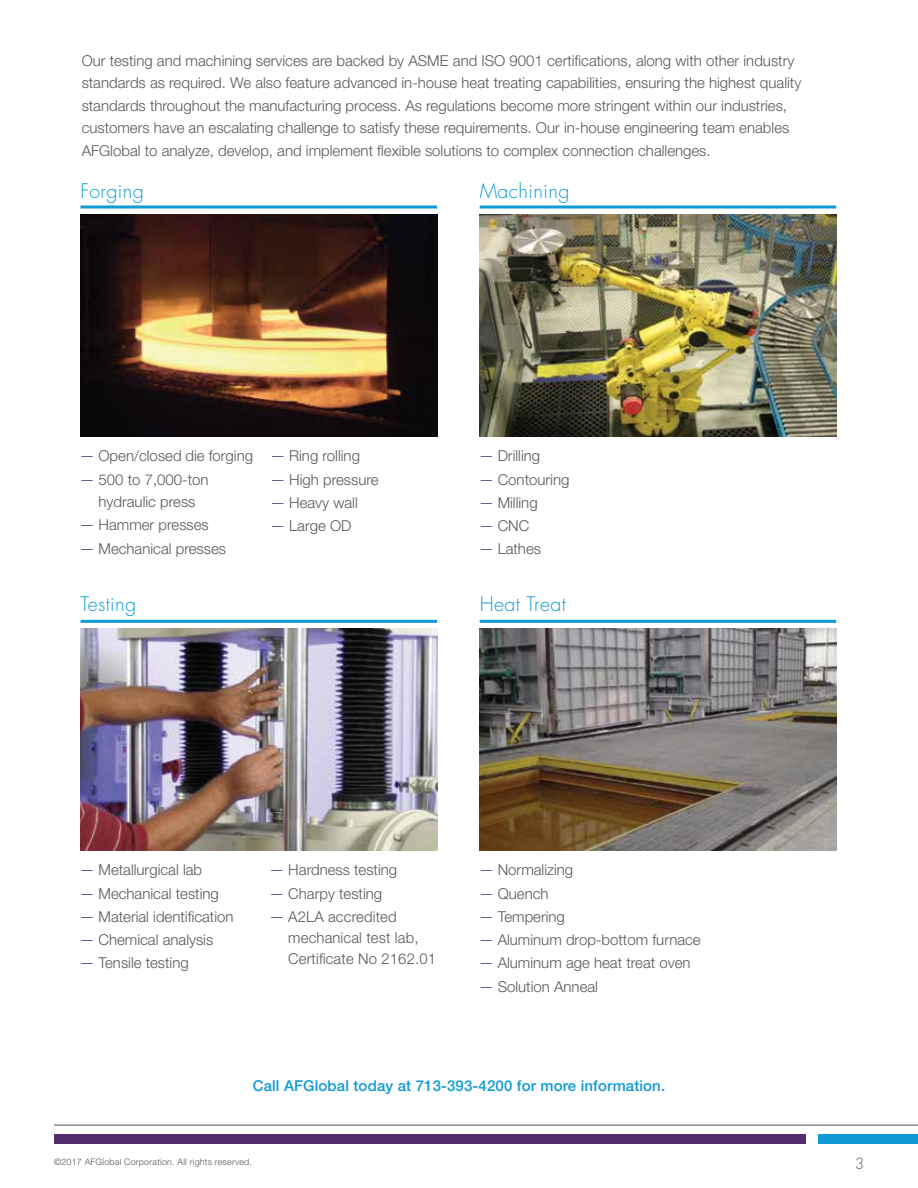
<style>
.page{position:relative;width:918px;height:1188px;background:#fff}
.page>*{position:absolute;margin:0;border:0;box-sizing:border-box;transform-origin:0 0}
.t1{font:300 19.5px "Futura";letter-spacing:.02em;color:#0f9ad6}
.t2{font:300 15px/22.5px "Helvetica Neue";color:#58585a}
.t3{font:500 15px "Helvetica Neue";letter-spacing:.01em;color:#0f9ad6}
.t4{font:300 15px "Futura";color:#58585a}
.t5{font:300 9px "Helvetica Neue";letter-spacing:.02em;color:#58585a}
.s1{font-family:"Gotham";color:#532d6d}
</style>
<div class="page">
<div style="left:818px;top:1134px;width:100px;height:9px;background:#0f9ad6"></div>
<div style="left:54px;top:1134px;width:752px;height:9px;background:#532d6d"></div>
<hr style="left:54px;top:1125px;width:864px;height:1px;background:#495966">
<img style="left:81px;top:215px;width:356px;height:221px">
<img style="left:480px;top:215px;width:356px;height:221px">
<hr style="left:81px;top:206px;width:356px;height:3px;background:#0f9ad6">
<hr style="left:480px;top:206px;width:356px;height:3px;background:#0f9ad6">
<hr style="left:81px;top:620px;width:356px;height:3px;background:#0f9ad6">
<hr style="left:480px;top:620px;width:356px;height:3px;background:#0f9ad6">
<img style="left:81px;top:629px;width:356px;height:221px">
<img style="left:480px;top:629px;width:356px;height:221px">
<p class="t2" style="left:82px;top:49px;width:721px">Our testing and machining services are backed by ASME and ISO 9001 certifications, along with other industry standards as required. We also feature advanced in-house heat treating capabilities, ensuring the highest quality standards throughout the manufacturing process. As regulations become more stringent within our industries, customers have an escalating challenge to satisfy these requirements. Our in-house engineering team enables AFGlobal to analyze, develop, and implement flexible solutions to complex connection challenges.</p>
<h1 class="t1" style="left:81px;top:178px;width:65px">Forging</h1>
<h1 class="t1" style="left:480px;top:178px;width:91px">Machining</h1>
<p class="t2" style="left:81px;top:445px;width:174px"><span class="s1">—</span> Open/closed die forging</p>
<p class="t2" style="left:81px;top:468px;width:130px;text-align:center"><span class="s1">—</span> 500 to 7,000-ton hydraulic press</p>
<p class="t2" style="left:81px;top:514px;width:130px"><span class="s1">—</span> Hammer presses</p>
<p class="t2" style="left:81px;top:537px;width:147px"><span class="s1">—</span> Mechanical presses</p>
<p class="t2" style="left:271px;top:445px;width:90px"><span class="s1">—</span> Ring rolling</p>
<p class="t2" style="left:271px;top:468px;width:109px"><span class="s1">—</span> High pressure</p>
<p class="t2" style="left:271px;top:491px;width:88px"><span class="s1">—</span> Heavy wall</p>
<p class="t2" style="left:271px;top:514px;width:82px"><span class="s1">—</span> Large OD</p>
<p class="t2" style="left:480px;top:445px;width:62px"><span class="s1">—</span> Drilling</p>
<p class="t2" style="left:480px;top:468px;width:91px"><span class="s1">—</span> Contouring</p>
<p class="t2" style="left:480px;top:491px;width:59px"><span class="s1">—</span> Milling</p>
<p class="t2" style="left:480px;top:514px;width:51px"><span class="s1">—</span> CNC</p>
<p class="t2" style="left:480px;top:538px;width:63px"><span class="s1">—</span> Lathes</p>
<h1 class="t1" style="left:81px;top:592px;width:57px">Testing</h1>
<h1 class="t1" style="left:480px;top:592px;width:88px">Heat Treat</h1>
<p class="t2" style="left:81px;top:858px;width:123px"><span class="s1">—</span> Metallurgical lab</p>
<p class="t2" style="left:81px;top:882px;width:140px"><span class="s1">—</span> Mechanical testing</p>
<p class="t2" style="left:81px;top:905px;width:155px"><span class="s1">—</span> Material identification</p>
<p class="t2" style="left:81px;top:928px;width:134px"><span class="s1">—</span> Chemical analysis</p>
<p class="t2" style="left:81px;top:951px;width:110px"><span class="s1">—</span> Tensile testing</p>
<p class="t2" style="left:270px;top:858px;width:128px"><span class="s1">—</span> Hardness testing</p>
<p class="t2" style="left:270px;top:882px;width:113px"><span class="s1">—</span> Charpy testing</p>
<p class="t2" style="left:288px;top:906px;width:149px;line-height:21px;text-indent:-18px"><span class="s1">—</span> A2LA accredited mechanical test lab,<br>Certificate No 2162.01</p>
<p class="t2" style="left:480px;top:858px;width:95px"><span class="s1">—</span> Normalizing</p>
<p class="t2" style="left:480px;top:882px;width:70px"><span class="s1">—</span> Quench</p>
<p class="t2" style="left:480px;top:905px;width:87px"><span class="s1">—</span> Tempering</p>
<p class="t2" style="left:480px;top:928px;width:223px"><span class="s1">—</span> Aluminum drop-bottom furnace</p>
<p class="t2" style="left:480px;top:951px;width:212px"><span class="s1">—</span> Aluminum age heat treat oven</p>
<p class="t2" style="left:480px;top:975px;width:120px"><span class="s1">—</span> Solution Anneal</p>
<p class="t3" style="left:253px;top:1077px;width:414px">Call AFGlobal today at 713-393-4200 for more information.</p>
<p class="t5" style="left:54px;top:1156px;width:200px">©2017 AFGlobal Corporation. All rights reserved.</p>
<p class="t4" style="left:855px;top:1154px;width:11px">3</p>
</div>
